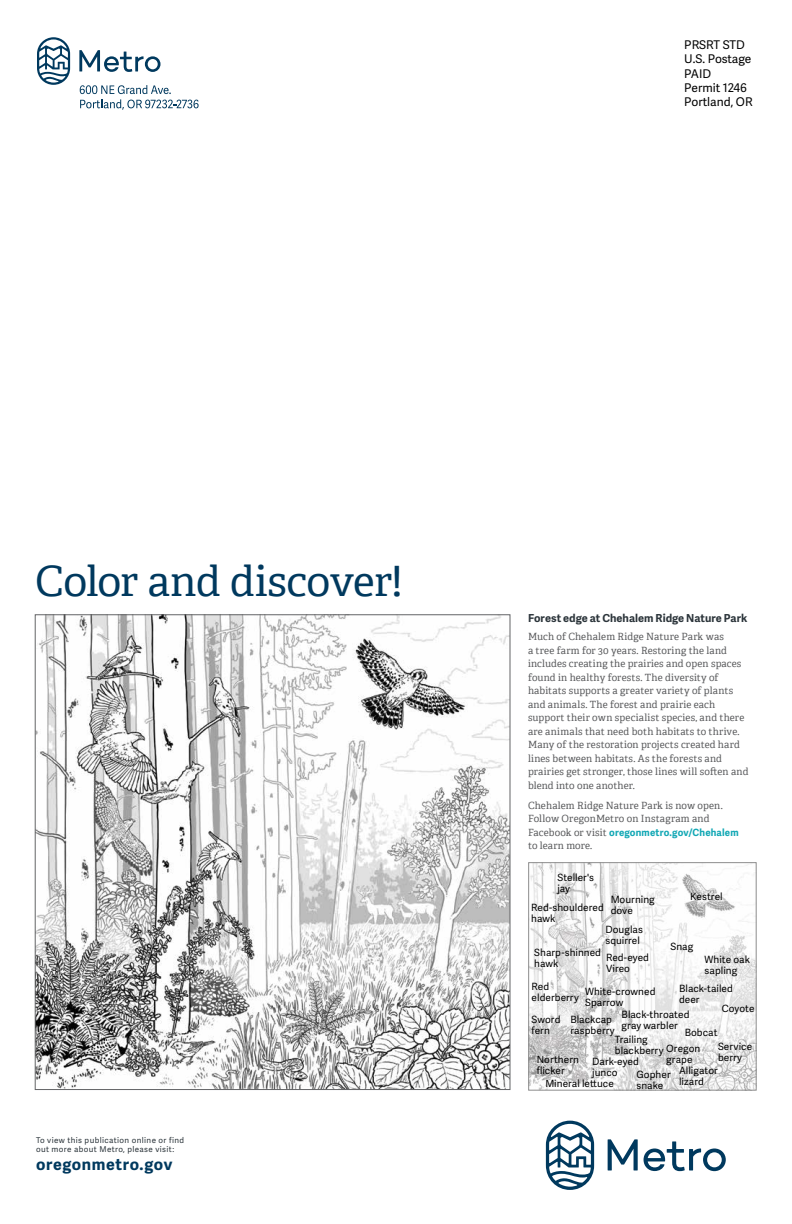
<style>
.page{position:relative;width:792px;height:1224px;background:#fff}
.page>*{position:absolute;margin:0;border:0;box-sizing:border-box;transform-origin:0 0}
.t1{font:42px "Adelle PE";letter-spacing:-.015em;color:#00395e}
.t2{font:700 16px "Adelle Sans";letter-spacing:.04em;color:#00395e}
.t3{font:12px/14.4px "Adelle Sans";color:#000}
.t4{font:700 11px "Adelle Sans";letter-spacing:.005em;color:#2c353b}
.t5{font:10px/13.5px "Adelle PE";letter-spacing:.015em;color:#58595b}
.t6{font:10px/11px "Adelle Sans";letter-spacing:.005em;color:#000}
.t7{font:700 10px "Adelle Sans";letter-spacing:.015em;color:#13a8b5}
.t8{font:8px/9.6px "Adelle Sans";letter-spacing:.05em;color:#2c353b}
.s1{font-family:"Adelle PE";font-weight:400;color:#58595b}
</style>
<div class="page">
<img style="left:37px;top:616px;width:471px;height:472px">
<img style="left:530px;top:864px;width:225px;height:225px">
<svg style="left:608px;top:1139px;width:30px;height:31px"></svg>
<svg style="left:644px;top:1141px;width:82px;height:30px"></svg>
<svg style="left:546px;top:1121px;width:48px;height:69px"></svg>
<svg style="left:80px;top:85px;width:119px;height:25px"></svg>
<svg style="left:79px;top:50px;width:82px;height:22px"></svg>
<svg style="left:37px;top:37px;width:33px;height:48px"></svg>
<p class="t3" style="left:684px;top:37px;width:70px">PRSRT STD<br>U.S. Postage<br>PAID<br>Permit 1246<br>Portland, OR</p>
<h1 class="t1" style="left:35px;top:550px;width:369px">Color and discover!</h1>
<p class="t8" style="left:36px;top:1135px;width:150px">To view this publication online or find out more about Metro, please visit:</p>
<h2 class="t2" style="left:36px;top:1153px;width:138px">oregonmetro.gov</h2>
<p class="t4" style="left:528px;top:610px;width:221px">Forest edge at Chehalem Ridge Nature Park</p>
<p class="t5" style="left:528px;top:629px;width:222px">Much of Chehalem Ridge Nature Park was<br>a tree farm for 30 years. Restoring the land includes creating the prairies and open spaces found in healthy forests. The diversity of habitats supports a greater variety of plants and animals. The forest and prairie each support their own specialist species, and there are animals that need both habitats to thrive.<br>Many of the restoration projects created hard lines between habitats. As the forests and prairies get stronger, those lines will soften and blend into one another.</p>
<p class="t5" style="left:528px;top:798px;width:196px">Chehalem Ridge Nature Park is now open.<br>Follow OregonMetro on Instagram and</p>
<p class="t7" style="left:528px;top:825px;width:212px"><span class="s1">Facebook or visit</span> oregonmetro.gov/Chehalem</p>
<p class="t5" style="left:528px;top:839px;width:66px">to learn more.</p>
<p class="t6" style="left:557px;top:872px;width:38px">Steller's jay</p>
<p class="t6" style="left:531px;top:902px;width:74px">Red-shouldered hawk</p>
<p class="t6" style="left:611px;top:894px;width:46px">Mourning dove</p>
<p class="t6" style="left:605px;top:924px;width:39px">Douglas squirrel</p>
<p class="t6" style="left:606px;top:952px;width:44px">Red-eyed<br>Vireo</p>
<p class="t6" style="left:534px;top:947px;width:68px">Sharp-shinned hawk</p>
<p class="t6" style="left:690px;top:891px;width:34px">Kestrel</p>
<p class="t6" style="left:671px;top:940px;width:24px">Snag</p>
<p class="t6" style="left:705px;top:954px;width:47px">White oak sapling</p>
<p class="t6" style="left:532px;top:981px;width:49px">Red elderberry</p>
<p class="t6" style="left:585px;top:986px;width:72px">White-crowned<br>Sparrow</p>
<p class="t6" style="left:622px;top:1009px;width:69px">Black-throated gray warbler</p>
<p class="t6" style="left:615px;top:1033px;width:50px">Trailing blackberry</p>
<p class="t6" style="left:679px;top:982px;width:55px">Black-tailed deer</p>
<p class="t6" style="left:685px;top:1026px;width:34px">Bobcat</p>
<p class="t6" style="left:722px;top:1002px;width:34px">Coyote</p>
<p class="t6" style="left:531px;top:1013px;width:31px">Sword fern</p>
<p class="t6" style="left:537px;top:1053px;width:44px">Northern flicker</p>
<p class="t6" style="left:592px;top:1055px;width:48px">Dark-eyed junco</p>
<p class="t6" style="left:570px;top:1013px;width:46px">Blackcap raspberry</p>
<p class="t6" style="left:718px;top:1041px;width:36px">Service berry</p>
<p class="t6" style="left:666px;top:1043px;width:36px">Oregon grape</p>
<p class="t6" style="left:679px;top:1065px;width:40px">Alligator lizard</p>
<p class="t6" style="left:637px;top:1068px;width:36px">Gopher</p>
<p class="t6" style="left:545px;top:1078px;width:70px">Mineral lettuce</p>
<p class="t6" style="left:637px;top:1079px;width:28px">snake</p>
</div>
